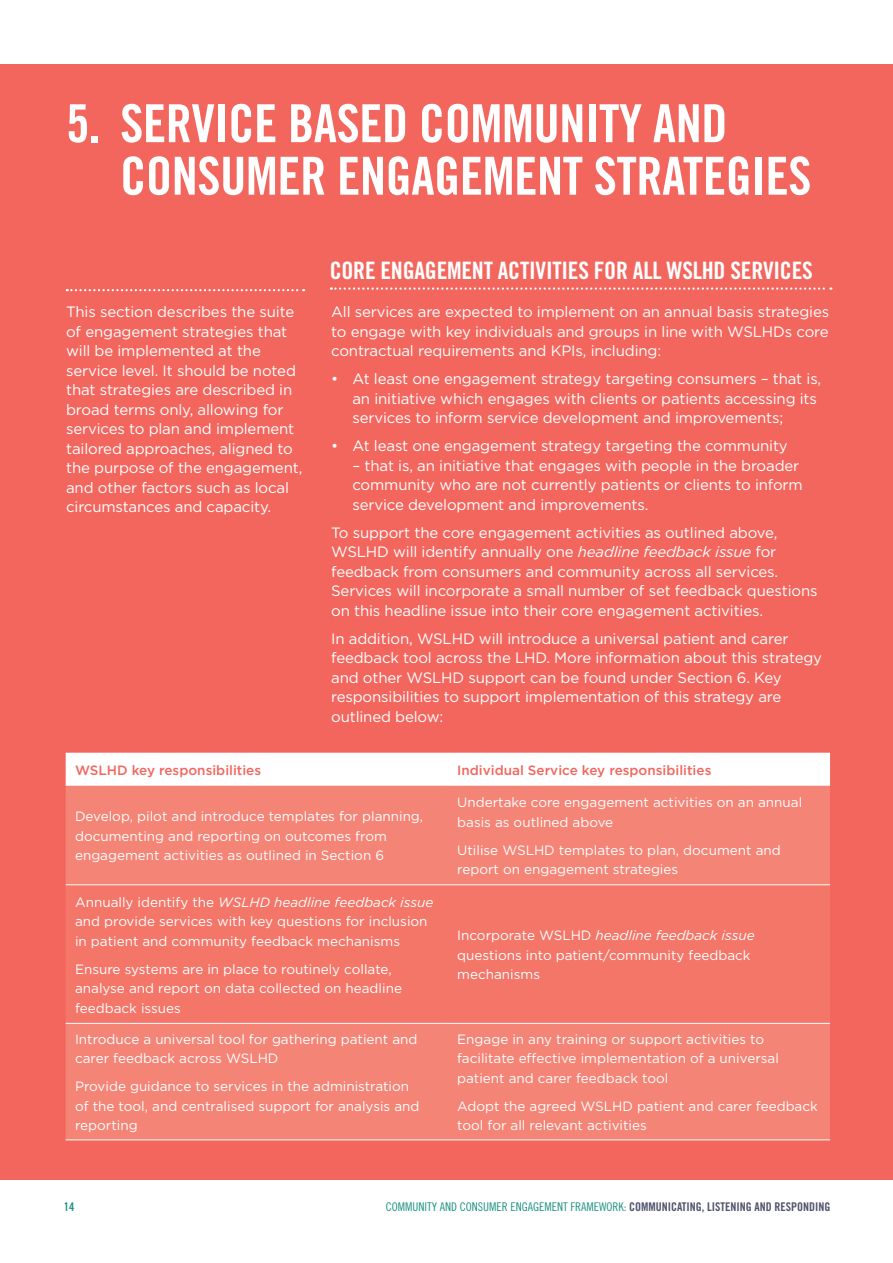
<style>
.page{position:relative;width:893px;height:1263px;background:#fff}
.page>*{position:absolute;margin:0;border:0;box-sizing:border-box;transform-origin:0 0}
.t1{font:52.5px/52.5px "Trade Gothic Bold Cond Twenty";letter-spacing:-.01em;color:#fff}
.t2{font:24px "Trade Gothic Bold Cond Twenty";letter-spacing:-.01em;color:#fff}
.t3{font:15px/19.5px "Gotham";letter-spacing:-.01em;color:#fff}
.t4{font:13.5px/19.5px "Gotham";color:#fff}
.t5{font:500 13.5px "Gotham";color:#f2665e}
.t6{font:12px "Trade Gothic Cond Eighteen";color:#1e9384}
.t7{font:12px "Trade Gothic Bold Cond Twenty";color:#1e9384}
.s1{font-style:italic}
.s2{font-family:"Trade Gothic Bold Cond Twenty";color:#50546d}
</style>
<div class="page">
<div style="left:0;top:65px;width:893px;height:1115px;background:#f2665e"></div>
<svg style="left:67px;top:289px;width:237px;height:2px"></svg>
<svg style="left:331px;top:287px;width:500px;height:3px"></svg>
<div style="left:66px;top:753px;width:764px;height:32px;background:#fff"></div>
<div style="left:66px;top:786px;width:764px;height:353px;background:#f48476"></div>
<div style="left:66px;top:885px;width:764px;height:138px;background:#f37669"></div>
<hr style="left:66px;top:785px;width:382px;height:1px;background:#fff">
<hr style="left:448px;top:785px;width:382px;height:1px;background:#fff">
<hr style="left:66px;top:884px;width:382px;height:1px;background:#fff">
<hr style="left:448px;top:884px;width:382px;height:1px;background:#fff">
<hr style="left:66px;top:1023px;width:382px;height:1px;background:#fff">
<hr style="left:448px;top:1023px;width:382px;height:1px;background:#fff">
<hr style="left:66px;top:1139px;width:382px;height:1px;background:#fff">
<hr style="left:448px;top:1139px;width:382px;height:1px;background:#fff">
<h1 class="t1" style="left:120px;top:97px;width:693px;text-indent:-54px">5. SERVICE BASED COMMUNITY AND<br>CONSUMER ENGAGEMENT STRATEGIES</h1>
<h2 class="t2" style="left:330px;top:256px;width:484px">CORE ENGAGEMENT ACTIVITIES FOR ALL WSLHD SERVICES</h2>
<p class="t3" style="left:66px;top:302px;width:238px">This section describes the suite of engagement strategies that will be implemented at the service level. It should be noted that strategies are described in broad terms only, allowing for services to plan and implement tailored approaches, aligned to the purpose of the engagement, and other factors such as local circumstances and capacity.</p>
<p class="t3" style="left:331px;top:302px;width:500px;text-align:justify">All services are expected to implement on an annual basis strategies to engage with key individuals and groups in line with WSLHDs core contractual requirements and KPIs, including:</p>
<p class="t3" style="left:352px;top:369px;width:470px;text-indent:-21px">• At least one engagement strategy targeting consumers – that is, an initiative which engages with clients or patients accessing its services to inform service development and improvements;</p>
<p class="t3" style="left:331px;top:436px;width:458px">• At least one engagement strategy targeting the community</p>
<p class="t3" style="left:352px;top:455px;width:452px">– that is, an initiative that engages with people in the broader community who are not currently patients or clients to inform service development and improvements.</p>
<p class="t3" style="left:331px;top:522px;width:488px">To support the core engagement activities as outlined above, WSLHD will identify annually one <span class="s1">headline feedback issue</span> for feedback from consumers and community across all services.<br>Services will incorporate a small number of set feedback questions on this headline issue into their core engagement activities.</p>
<p class="t3" style="left:331px;top:628px;width:492px">In addition, WSLHD will introduce a universal patient and carer feedback tool across the LHD. More information about this strategy and other WSLHD support can be found under Section 6. Key responsibilities to support implementation of this strategy are outlined below:</p>
<p class="t5" style="left:75px;top:762px;width:188px">WSLHD key responsibilities</p>
<p class="t5" style="left:457px;top:762px;width:256px">Individual Service key responsibilities</p>
<p class="t4" style="left:75px;top:806px;width:350px">Develop, pilot and introduce templates for planning, documenting and reporting on outcomes from engagement activities as outlined in Section 6</p>
<p class="t4" style="left:457px;top:792px;width:346px">Undertake core engagement activities on an annual basis as outlined above</p>
<p class="t4" style="left:457px;top:840px;width:325px">Utilise WSLHD templates to plan, document and report on engagement strategies</p>
<p class="t4" style="left:75px;top:892px;width:360px">Annually identify the <span class="s1">WSLHD headline feedback issue </span>and provide services with key questions for inclusion in patient and community feedback mechanisms</p>
<p class="t4" style="left:75px;top:959px;width:328px">Ensure systems are in place to routinely collate, analyse and report on data collected on headline feedback issues</p>
<p class="t4" style="left:75px;top:1029px;width:344px">Introduce a universal tool for gathering patient and carer feedback across WSLHD</p>
<p class="t4" style="left:75px;top:1077px;width:346px">Provide guidance to services in the administration of the tool, and centralised support for analysis and reporting</p>
<p class="t4" style="left:457px;top:925px;width:299px">Incorporate WSLHD <span class="s1">headline feedback issue </span>questions into patient/community feedback mechanisms</p>
<p class="t4" style="left:457px;top:1029px;width:323px">Engage in any training or support activities to facilitate effective implementation of a universal patient and carer feedback tool</p>
<p class="t4" style="left:457px;top:1096px;width:362px">Adopt the agreed WSLHD patient and carer feedback tool for all relevant activities</p>
<p class="t7" style="left:64px;top:1199px;width:12px">14</p>
<p class="t6" style="left:386px;top:1199px;width:446px">COMMUNITY AND CONSUMER ENGAGEMENT FRAMEWORK: <span class="s2">COMMUNICATING, LISTENING AND RESPONDING</span></p>
</div>
